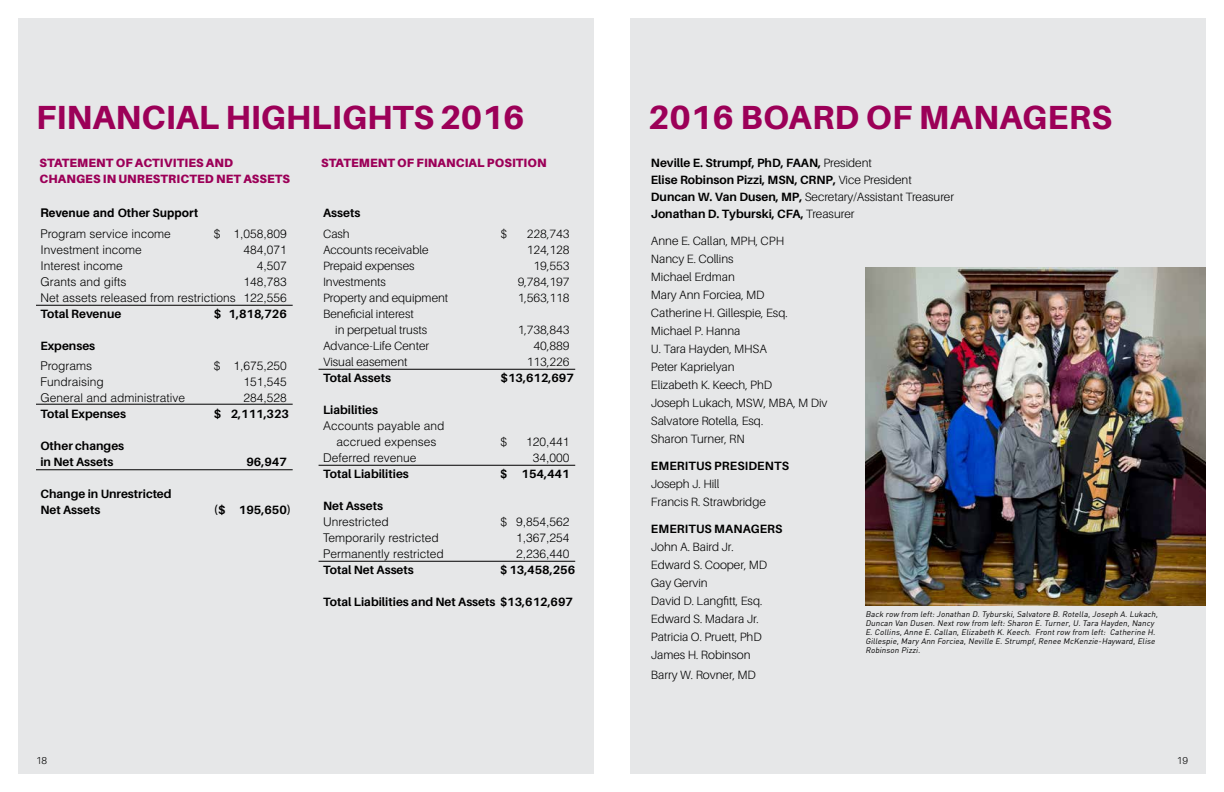
<style>
.page{position:relative;width:1224px;height:792px;background:#fff}
.page>*{position:absolute;margin:0;border:0;box-sizing:border-box;transform-origin:0 0}
.t1{font:800 33.5px "Aileron";color:#9c0058}
.t2{font:300 12px/18px "Aileron";color:#000}
.t3{font:700 12px/17px "Aileron";color:#000}
.t4{font:300 12px/16px "Helvetica LT Std";color:#000}
.t5{font:900 12px/16px "Aileron";letter-spacing:.01em;color:#9c0058}
.t6{font:300 10px "Aileron";color:#000}
.t7{font:italic 8px/9px "DIN";color:#000}
.s1{font-weight:700}
.s2{font-family:"Aileron";font-weight:700}
.s3{font-family:"Helvetica LT Std"}
.s4{font-weight:300}
</style>
<div class="page">
<div style="left:630px;top:18px;width:576px;height:756px;background:#e6e7e8"></div>
<div style="left:18px;top:18px;width:576px;height:756px;background:#e6e7e8"></div>
<hr style="left:36px;top:305px;width:257px;height:1px;background:#000">
<hr style="left:36px;top:404px;width:257px;height:1px;background:#000">
<hr style="left:36px;top:469px;width:257px;height:1px;background:#000">
<hr style="left:319px;top:369px;width:256px;height:1px;background:#000">
<hr style="left:319px;top:465px;width:256px;height:1px;background:#000">
<hr style="left:319px;top:561px;width:256px;height:1px;background:#000">
<img style="left:865px;top:267px;width:341px;height:339px">
<h1 class="t1" style="left:36px;top:98px;width:490px">FINANCIAL HIGHLIGHTS 2016</h1>
<p class="t5" style="left:40px;top:155px;width:252px">STATEMENT OF ACTIVITIES AND<br>CHANGES IN UNRESTRICTED NET ASSETS</p>
<p class="t5" style="left:321px;top:155px;width:227px">STATEMENT OF FINANCIAL POSITION</p>
<p class="t4" style="left:40px;top:203px;width:159px;line-height:20.5px"><span class="s1">Revenue and</span> <span class="s2">Other S</span><span class="s1">upport<br></span>Program service income</p>
<p class="t4" style="left:214px;top:225px;width:74px">$ 1,058,809</p>
<p class="t4" style="left:40px;top:241px;width:103px">Investment income</p>
<p class="t4" style="left:244px;top:241px;width:45px">484,071</p>
<p class="t4" style="left:40px;top:257px;width:84px">Interest income</p>
<p class="t4" style="left:257px;top:257px;width:32px">4,507</p>
<p class="t4" style="left:40px;top:273px;width:88px">Grants and gifts</p>
<p class="t4" style="left:40px;top:273px;width:248px;text-align:right">148,783<br>Net assets released from restrictions 122,556</p>
<p class="t3" style="left:40px;top:305px;width:82px">Total Revenue</p>
<p class="t3" style="left:214px;top:305px;width:74px">$ 1,818,726</p>
<p class="t3" style="left:40px;top:337px;width:56px">Expenses</p>
<p class="t4" style="left:40px;top:358px;width:53px">Programs</p>
<p class="t4" style="left:214px;top:358px;width:74px">$ 1,675,250</p>
<p class="t4" style="left:40px;top:374px;width:65px">Fundraising</p>
<p class="t4" style="left:244px;top:374px;width:45px">151,545</p>
<p class="t4" style="left:40px;top:390px;width:146px">General and administrative</p>
<p class="t4" style="left:244px;top:390px;width:45px">284,528</p>
<p class="t3" style="left:40px;top:406px;width:87px">Total Expenses</p>
<p class="t3" style="left:214px;top:406px;width:77px">$ 2,111,323</p>
<p class="t3" style="left:40px;top:438px;width:85px;line-height:16px">Other changes in Net Assets</p>
<p class="t3" style="left:246px;top:454px;width:42px">96,947</p>
<p class="t3" style="left:40px;top:486px;width:133px;line-height:16px">Change in Unrestricted<br>Net Assets</p>
<p class="t3" style="left:214px;top:502px;width:79px">($ 195,650)</p>
<p class="t3" style="left:323px;top:205px;width:39px">Assets</p>
<p class="t2" style="left:323px;top:225px;width:28px">Cash</p>
<p class="t2" style="left:501px;top:225px;width:8px">$</p>
<p class="t2" style="left:527px;top:225px;width:44px">228,743</p>
<p class="t2" style="left:323px;top:241px;width:107px">Accounts receivable</p>
<p class="t2" style="left:527px;top:241px;width:44px">124,128</p>
<p class="t2" style="left:323px;top:257px;width:93px">Prepaid expenses</p>
<p class="t2" style="left:534px;top:257px;width:37px">19,553</p>
<p class="t2" style="left:323px;top:273px;width:64px">Investments</p>
<p class="t2" style="left:518px;top:273px;width:53px">9,784,197</p>
<p class="t2" style="left:323px;top:289px;width:127px">Property and equipment</p>
<p class="t2" style="left:518px;top:289px;width:53px">1,563,118</p>
<p class="t2" style="left:335px;top:306px;width:93px;line-height:16px;text-indent:-12px">Beneficial interest<br>in perpetual trusts</p>
<p class="t2" style="left:518px;top:321px;width:53px">1,738,843</p>
<p class="t2" style="left:323px;top:337px;width:108px">Advance-Life Center</p>
<p class="t2" style="left:534px;top:337px;width:37px">40,889</p>
<p class="t2" style="left:323px;top:353px;width:86px">Visual easement</p>
<p class="t2" style="left:527px;top:353px;width:44px">113,226</p>
<p class="t3" style="left:323px;top:369px;width:70px">Total Assets</p>
<p class="t3" style="left:501px;top:369px;width:75px">$13,612,697</p>
<p class="t3" style="left:323px;top:401px;width:57px">Liabilities</p>
<p class="t4" style="left:323px;top:417px;width:123px;text-align:center">Accounts payable and accrued expenses</p>
<p class="t4" style="left:501px;top:433px;width:8px">$</p>
<p class="t4" style="left:526px;top:433px;width:45px">120,441</p>
<p class="t4" style="left:323px;top:449px;width:95px">Deferred revenue</p>
<p class="t4" style="left:533px;top:449px;width:38px">34,000</p>
<p class="t3" style="left:323px;top:465px;width:87px">Total Liabilities</p>
<p class="t3" style="left:501px;top:465px;width:71px"><span class="s3">$</span> 154,441</p>
<p class="t3" style="left:323px;top:497px;width:61px">Net Assets</p>
<p class="t4" style="left:323px;top:513px;width:67px">Unrestricted</p>
<p class="t4" style="left:501px;top:513px;width:70px">$ 9,854,562</p>
<p class="t4" style="left:323px;top:529px;width:117px">Temporarily restricted</p>
<p class="t4" style="left:516px;top:529px;width:55px">1,367,254</p>
<p class="t4" style="left:323px;top:545px;width:122px">Permanently restricted</p>
<p class="t4" style="left:516px;top:545px;width:55px">2,236,440</p>
<p class="t3" style="left:323px;top:561px;width:92px">Total Net Assets</p>
<p class="t3" style="left:501px;top:561px;width:76px"><span class="s3">$</span> 13,458,256</p>
<p class="t3" style="left:323px;top:593px;width:252px">Total Liabilities and Net Assets <span class="s3">$</span>13,612,697</p>
<h1 class="t1" style="left:648px;top:98px;width:466px">2016 BOARD OF MANAGERS</h1>
<p class="t3" style="left:651px;top:155px;width:305px">Neville E. Strumpf, PhD, FAAN, <span class="s4">President<br></span>Elise Robinson Pizzi, MSN, CRNP, <span class="s4">Vice President </span>Duncan W. Van Dusen, MP, <span class="s4">Secretary/Assistant Treasurer </span>Jonathan D. Tyburski, CFA, <span class="s4">Treasurer</span></p>
<p class="t2" style="left:651px;top:232px;width:178px">Anne E. Callan, MPH, CPH<br>Nancy E. Collins<br>Michael Erdman<br>Mary Ann Forciea, MD<br>Catherine H. Gillespie, Esq.<br>Michael P. Hanna<br>U. Tara Hayden, MHSA<br>Peter Kaprielyan<br>Elizabeth K. Keech, PhD<br>Joseph Lukach, MSW, MBA, M Div<br>Salvatore Rotella, Esq.<br>Sharon Turner, RN</p>
<p class="t3" style="left:651px;top:458px;width:140px">EMERITUS PRESIDENTS</p>
<p class="t2" style="left:651px;top:475px;width:117px">Joseph J. Hill<br>Francis R. Strawbridge</p>
<p class="t3" style="left:651px;top:521px;width:133px">EMERITUS MANAGERS</p>
<p class="t2" style="left:651px;top:538px;width:118px">John A. Baird Jr.<br>Edward S. Cooper, MD<br>Gay Gervin<br>David D. Langfitt, Esq.<br>Edward S. Madara Jr.<br>Patricia O. Pruett, PhD<br>James H. Robinson</p>
<p class="t2" style="left:651px;top:666px;width:107px">Barry W. Rovner, MD</p>
<p class="t7" style="left:865px;top:609px;width:296px">Back row from left: Jonathan D. Tyburski, Salvatore B. Rotella, Joseph A. Lukach, Duncan Van Dusen. Next row from left: Sharon E. Turner, U. Tara Hayden, Nancy E. Collins, Anne E. Callan, Elizabeth K. Keech. Front row from left: Catherine H.<br>Gillespie, Mary Ann Forciea, Neville E. Strumpf, Renee McKenzie-Hayward, Elise Robinson Pizzi.</p>
<p class="t6" style="left:36px;top:755px;width:13px">18</p>
<p class="t6" style="left:1177px;top:755px;width:13px">19</p>
</div>
